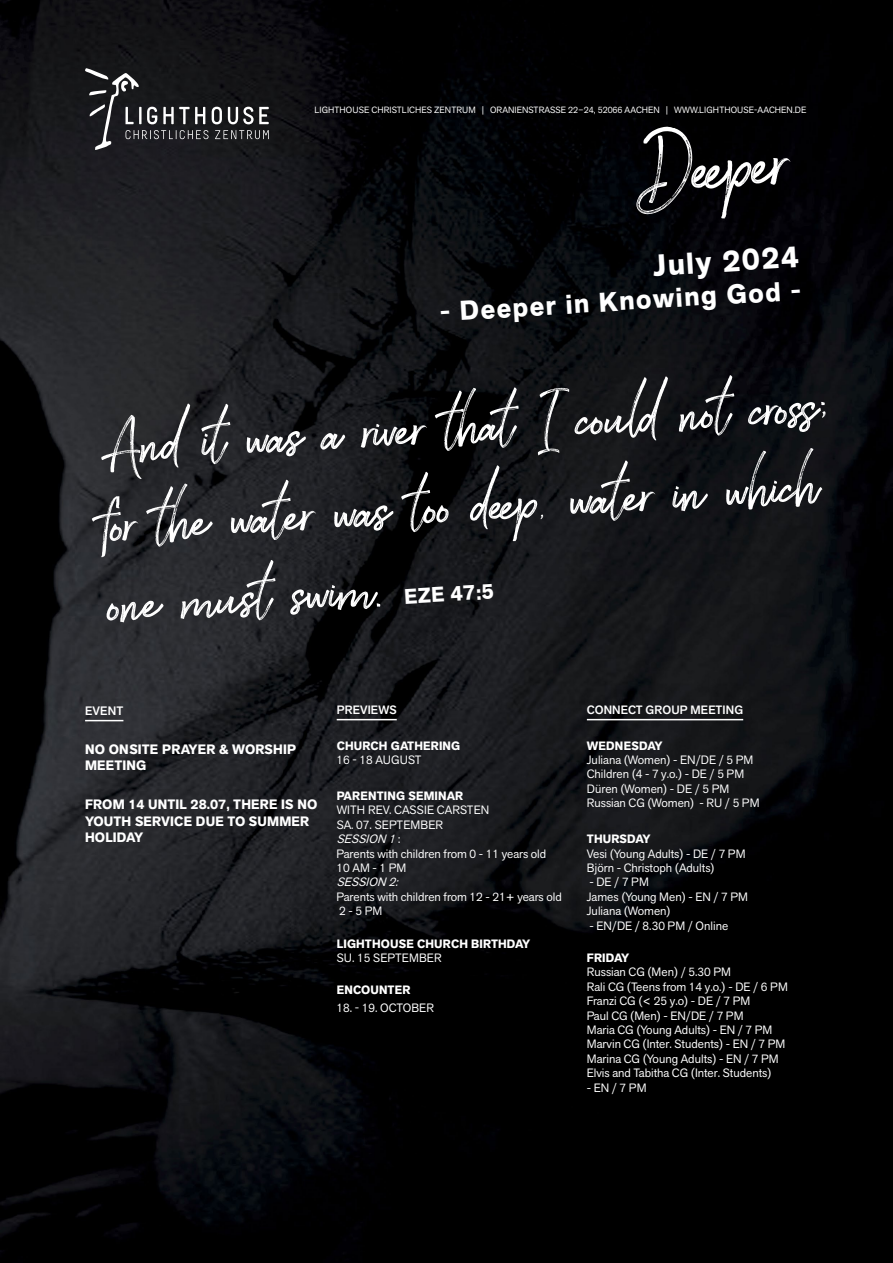
<style>
.page{position:relative;width:893px;height:1263px;background:#fff}
.page>*{position:absolute;margin:0;border:0;box-sizing:border-box;transform-origin:0 0}
.kalender_nebeninfo{font:90px "Brownhill Script";color:#fff}
.kalender_nebeninfo-2{font:66px/79.8px "Brownhill Script";color:#fff;scale:1.1 1}
.kalender_nebeninfo-3{font:700 30px "Akzid Grtsk Next";color:#fff}
.kalender_nebeninfo-4{font:700 27px "Akzid Grtsk Next";color:#fff}
.kalender_nebeninfo-5{font:700 21px "Akzid Grtsk Next";color:#fff}
.text{font:700 13.5px/16.5px "Akzid Grtsk Next";letter-spacing:.01em;color:#fff}
.überschrift{font:500 12.15px "Akzid Grtsk Next";letter-spacing:.01em;color:#fff}
.text-2{font:12px "Akzid Grtsk Next";color:#fff}
.text-3{font:700 12px "Akzid Grtsk Next";letter-spacing:.01em;color:#fff}
.text-4{font:500 12px "Akzid Grtsk Next";letter-spacing:.01em;color:#fff}
.text-5{font:italic 12px/14.4px "Akzid Grtsk Next";color:#fff}
.t1{font:9px "Akzid Grtsk Next";letter-spacing:.01em;color:#fff}
.s1{font-style:normal}
</style>
<div class="page">
<img style="left:0;top:0;width:893px;height:1263px">
<svg style="left:85px;top:68px;width:184px;height:82px;background:#313134"></svg>
<hr style="left:337px;top:719px;width:60px;height:1px;background:#fff">
<hr style="left:85px;top:720px;width:38px;height:1px;background:#fff">
<hr style="left:587px;top:719px;width:156px;height:1px;background:#fff">
<p class="t1" style="left:314px;top:104px;width:493px">LIGHTHOUSE CHRISTLICHES ZENTRUM | ORANIENSTRASSE 22–24, 52066 AACHEN | WWW.LIGHTHOUSE-AACHEN.DE</p>
<p class="kalender_nebeninfo" style="left:631px;top:108px;width:155px;rotate:-3deg">Deeper</p>
<p class="kalender_nebeninfo-3" style="left:652px;top:246px;width:147px;rotate:-4deg">July 2024</p>
<p class="kalender_nebeninfo-4" style="left:439px;top:296px;width:363px;rotate:-4deg">- Deeper in Knowing God -</p>
<p class="kalender_nebeninfo-2" style="left:98px;top:398px;width:667px;rotate:-3deg">And it was a river that I could not cross ; for the water was too deep, water in which one must swim.</p>
<p class="kalender_nebeninfo-5" style="left:404px;top:583px;width:91px;rotate:-3deg">EZE 47:5</p>
<p class="überschrift" style="left:85px;top:702px;width:40px">EVENT</p>
<p class="text" style="left:85px;top:741px;width:212px">NO ONSITE PRAYER &amp; WORSHIP</p>
<p class="text" style="left:85px;top:757px;width:63px">MEETING</p>
<p class="text" style="left:85px;top:796px;width:234px">FROM 14 UNTIL 28.07, THERE IS NO</p>
<p class="text" style="left:85px;top:813px;width:226px">YOUTH SERVICE DUE TO SUMMER<br>HOLIDAY</p>
<p class="text-4" style="left:337px;top:702px;width:61px">PREVIEWS</p>
<p class="text-3" style="left:337px;top:738px;width:125px">CHURCH GATHERING</p>
<p class="text-2" style="left:337px;top:752px;width:86px">16 - 18 AUGUST</p>
<p class="text-3" style="left:337px;top:788px;width:128px">PARENTING SEMINAR</p>
<p class="text-2" style="left:337px;top:802px;width:154px">WITH REV. CASSIE CARSTEN</p>
<p class="text-2" style="left:337px;top:817px;width:108px">SA. 07. SEPTEMBER</p>
<p class="text-5" style="left:337px;top:832px;width:65px">SESSION 1<span class="s1">:</span></p>
<p class="text-2" style="left:337px;top:846px;width:211px">Parents with children from 0 - 11 years old</p>
<p class="text-5" style="left:337px;top:860px;width:71px"><span class="s1">10 AM - 1 PM<br></span>SESSION 2:</p>
<p class="text-2" style="left:337px;top:889px;width:227px">Parents with children from 12 - 21+ years old</p>
<p class="text-2" style="left:339px;top:903px;width:45px">2 - 5 PM</p>
<p class="text-3" style="left:337px;top:936px;width:195px">LIGHTHOUSE CHURCH BIRTHDAY</p>
<p class="text-2" style="left:337px;top:950px;width:106px">SU. 15 SEPTEMBER</p>
<p class="text-3" style="left:337px;top:982px;width:75px">ENCOUNTER</p>
<p class="text-2" style="left:337px;top:1000px;width:99px">18. - 19. OCTOBER</p>
<p class="text-4" style="left:587px;top:702px;width:158px">CONNECT GROUP MEETING</p>
<p class="text-3" style="left:587px;top:738px;width:77px">WEDNESDAY</p>
<p class="text-2" style="left:587px;top:752px;width:168px">Juliana (Women) - EN/DE / 5 PM</p>
<p class="text-2" style="left:587px;top:766px;width:159px">Children (4 - 7 y.o.) - DE / 5 PM</p>
<p class="text-2" style="left:587px;top:781px;width:144px">Düren (Women) - DE / 5 PM</p>
<p class="text-2" style="left:587px;top:795px;width:174px">Russian CG (Women) - RU / 5 PM</p>
<p class="text-3" style="left:587px;top:831px;width:65px">THURSDAY</p>
<p class="text-2" style="left:587px;top:846px;width:160px">Vesi (Young Adults) - DE / 7 PM</p>
<p class="text-2" style="left:587px;top:860px;width:129px">Björn - Christoph (Adults)</p>
<p class="text-2" style="left:589px;top:874px;width:61px">- DE / 7 PM</p>
<p class="text-2" style="left:587px;top:889px;width:163px">James (Young Men) - EN / 7 PM</p>
<p class="text-2" style="left:587px;top:903px;width:85px">Juliana (Women)</p>
<p class="text-2" style="left:589px;top:918px;width:140px">- EN/DE / 8.30 PM / Online</p>
<p class="text-3" style="left:587px;top:950px;width:44px">FRIDAY</p>
<p class="text-2" style="left:587px;top:964px;width:146px">Russian CG (Men) / 5.30 PM</p>
<p class="text-2" style="left:587px;top:979px;width:203px">Rali CG (Teens from 14 y.o.) - DE / 6 PM</p>
<p class="text-2" style="left:587px;top:993px;width:165px">Franzi CG (&lt; 25 y.o) - DE / 7 PM</p>
<p class="text-2" style="left:587px;top:1008px;width:158px">Paul CG (Men) - EN/DE / 7 PM</p>
<p class="text-2" style="left:587px;top:1022px;width:187px">Maria CG (Young Adults) - EN / 7 PM</p>
<p class="text-2" style="left:587px;top:1036px;width:200px">Marvin CG (Inter. Students) - EN / 7 PM</p>
<p class="text-2" style="left:587px;top:1051px;width:193px">Marina CG (Young Adults) - EN / 7 PM</p>
<p class="text-2" style="left:587px;top:1065px;width:186px">Elvis and Tabitha CG (Inter. Students)</p>
<p class="text-2" style="left:587px;top:1080px;width:61px">- EN / 7 PM</p>
</div>
